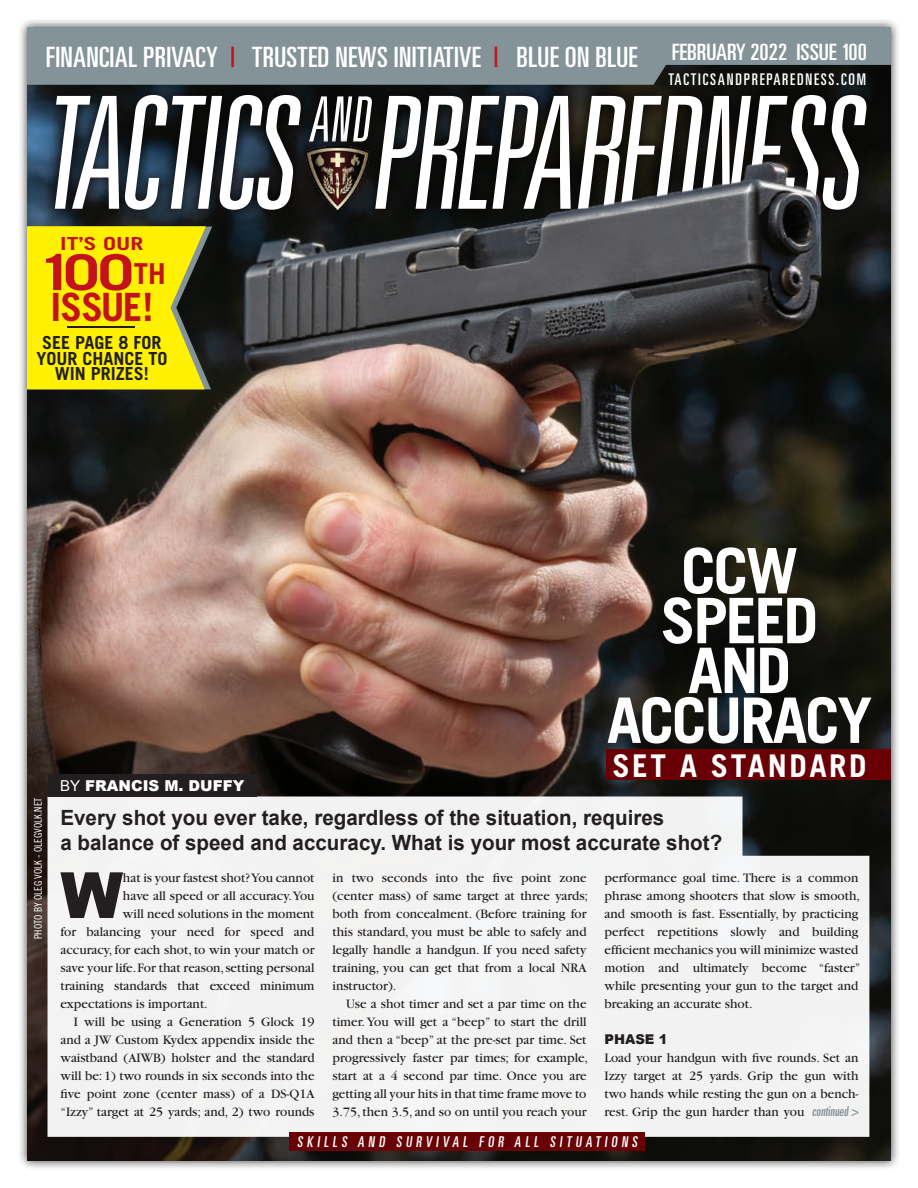
<style>
.page{position:relative;width:918px;height:1188px;background:#fff}
.page>*{position:absolute;margin:0;border:0;box-sizing:border-box;transform-origin:0 0}
.t1{font:300 ultra-condensed 156.3px "Univers";color:#fff}
.t2{font:900 63.75px "Arial";color:#231f20}
.t3{font:700 62.85px/49.8px "Trade Gothic";letter-spacing:-.04em;color:#fff;text-align:center}
.t4{font:300 ultra-condensed 62.55px "Univers";color:#fff}
.t5{font:700 49.5px "Trade Gothic";color:#c4121a;scale:1.3 1}
.t6{font:700 39px "Trade Gothic";letter-spacing:-.03em;color:#c4121a}
.t7{font:700 31.35px "Trade Gothic";letter-spacing:.08em;color:#fff}
.t8{font:ultra-condensed 28.05px "Univers";letter-spacing:.01em;color:#fff;scale:1.04 1}
.t9{font:ultra-condensed 22.5px "Univers";color:#fff;scale:1.1 1}
.t10{font:700 21px/25.2px "Arial";color:#231f20}
.t11{font:700 18px/15.6px "Trade Gothic";color:#231f20;text-align:center}
.t12{font:700 18px "Trade Gothic";color:#c4121a;scale:1.3 1}
.t13{font:ultra-condensed 16.05px "Univers";letter-spacing:.11em;color:#fff}
.t14{font:900 15px "Arial";color:#fff}
.t15{font:ultra-condensed 14.85px "Univers";color:#fff}
.t16{font:13.5px/18px "Garamond";color:#231f20;text-align:justify}
.t17{font:ultra-condensed 13.5px "Univers";color:#839398}
.t18{font:900 13.5px "Arial";color:#231f20}
.t19{font:10.5px "Trade Gothic Cond Eighteen";color:#fff}
.s1{color:#c4121a}
.s2{font-size:28.8px}
.s3{font-weight:400}
</style>
<div class="page">
<div style="left:17px;top:17px;width:884px;height:1154px;background:#080302;opacity:.75"></div>
<img style="left:27px;top:85px;width:864px;height:1076px">
<svg style="left:43px;top:85px;width:836px;height:137px;background:#111518"></svg>
<div style="left:296px;top:137px;width:83px;height:83px;background:#080302;opacity:.75"></div>
<img style="left:305px;top:146px;width:65px;height:65px">
<svg style="left:27px;top:27px;width:864px;height:58px;background:#78868b"></svg>
<div style="left:48px;top:796px;width:821px;height:341px;background:#f3f2f2"></div>
<div style="left:290px;top:1132px;width:355px;height:18px;background:#680005"></div>
<div style="left:48px;top:774px;width:208px;height:22px;background:#231f20"></div>
<div style="left:607px;top:750px;width:284px;height:30px;background:#680005"></div>
<img style="left:448px;top:123px;width:416px;height:138px">
<svg style="left:27px;top:226px;width:185px;height:163px;background:#e3d807"></svg>
<hr style="left:67px;top:326px;width:67px;height:2px;background:#231f20">
<h3 class="t8" style="left:46px;top:41px;width:571px">FINANCIAL PRIVACY <span class="s1">|</span> TRUSTED NEWS INITIATIVE <span class="s1">|</span> BLUE ON BLUE</h3>
<h3 class="t9" style="left:672px;top:40px;width:179px">FEBRUARY 2022 ISSUE 100</h3>
<p class="t13" style="left:668px;top:70px;width:199px">TACTICSANDPREPAREDNESS.COM</p>
<h1 class="t1" style="left:40px;top:72px;width:841px">TACTICS PREPAREDNESS</h1>
<h3 class="t4" style="left:308px;top:87px;width:72px">AND</h3>
<h3 class="t12" style="left:60px;top:232px;width:66px">IT’S OUR</h3>
<h3 class="t5" style="left:38px;top:242px;width:100px">100<span class="s2">TH</span></h3>
<h3 class="t6" style="left:50px;top:283px;width:104px">ISSUE!</h3>
<h3 class="t11" style="left:36px;top:334px;width:133px">SEE PAGE 8 FOR<br>YOUR CHANCE TO<br>WIN PRIZES!</h3>
<p class="t14" style="left:60px;top:775px;width:186px"><span class="s3">BY</span> FRANCIS M. DUFFY</p>
<h3 class="t3" style="left:607px;top:545px;width:267px">CCW<br>SPEED<br>AND<br>ACCURACY</h3>
<h3 class="t7" style="left:612px;top:746px;width:256px">SET A STANDARD</h3>
<p class="t19" style="left:32px;top:939px;width:143px;rotate:-90deg">PHOTO BY OLEG VOLK - OLEGVOLK.NET</p>
<h3 class="t10" style="left:60px;top:806px;width:663px">Every shot you ever take, regardless of the situation, requires<br>a balance of speed and accuracy. What is your most accurate shot?</h3>
<h2 class="t2" style="left:60px;top:849px;width:64px">W</h2>
<p class="t16" style="left:123px;top:869px;width:193px">hat is your fastest shot? You cannot</p>
<p class="t16" style="left:605px;top:869px;width:257px;text-align:left">performance goal time. There is a common phrase among shooters that slow is smooth, and smooth is fast. Essentially, by practicing perfect repetitions slowly and building efficient mechanics you will minimize wasted motion and ultimately become “faster” while presenting your gun to the target and breaking an accurate shot.</p>
<p class="t18" style="left:605px;top:1029px;width:65px">PHASE 1</p>
<p class="t16" style="left:605px;top:1049px;width:255px">Load your handgun with five rounds. Set an Izzy target at 25 yards. Grip the gun with two hands while resting the gun on a bench&shy;rest. Grip the gun harder than you</p>
<p class="t15" style="left:297px;top:1133px;width:344px">SKILLS AND SURVIVAL FOR ALL SITUATIONS</p>
<p class="t16" style="left:333px;top:869px;width:257px">in two seconds into the five point zone (center mass) of same target at three yards; both from concealment. (Before training for this standard, you must be able to safely and legally handle a handgun. If you need safety training, you can get that from a local NRA instructor).</p>
<p class="t16" style="left:333px;top:995px;width:257px;text-indent:13px">Use a shot timer and set a par time on the timer. You will get a “beep” to start the drill and then a “beep” at the pre-set par time. Set progressively faster par times; for example, start at a 4 second par time. Once you are getting all your hits in that time frame move to 3.75, then 3.5, and so on until you reach your</p>
<p class="t16" style="left:123px;top:887px;width:193px">have all speed or all accuracy. You</p>
<p class="t16" style="left:123px;top:905px;width:193px">will need solutions in the moment</p>
<p class="t16" style="left:60px;top:923px;width:256px">for balancing your need for speed and</p>
<p class="t16" style="left:60px;top:941px;width:256px">accuracy, for each shot, to win your match or</p>
<p class="t16" style="left:60px;top:959px;width:256px">save your life. For that reason, setting personal</p>
<p class="t16" style="left:60px;top:977px;width:256px">training standards that exceed minimum</p>
<p class="t16" style="left:60px;top:995px;width:149px">expectations is important.</p>
<p class="t16" style="left:74px;top:1013px;width:242px">I will be using a Generation 5 Glock 19</p>
<p class="t16" style="left:60px;top:1031px;width:256px">and a JW Custom Kydex appendix inside the</p>
<p class="t16" style="left:60px;top:1049px;width:256px">waistband (AIWB) holster and the standard</p>
<p class="t16" style="left:60px;top:1067px;width:256px">will be: 1) two rounds in six seconds into the</p>
<p class="t16" style="left:60px;top:1085px;width:256px">five point zone (center mass) of a DS-Q1A</p>
<p class="t16" style="left:60px;top:1103px;width:256px">“Izzy” target at 25 yards; and, 2) two rounds</p>
<p class="t17" style="left:812px;top:1104px;width:50px">continued &gt;</p>
</div>
